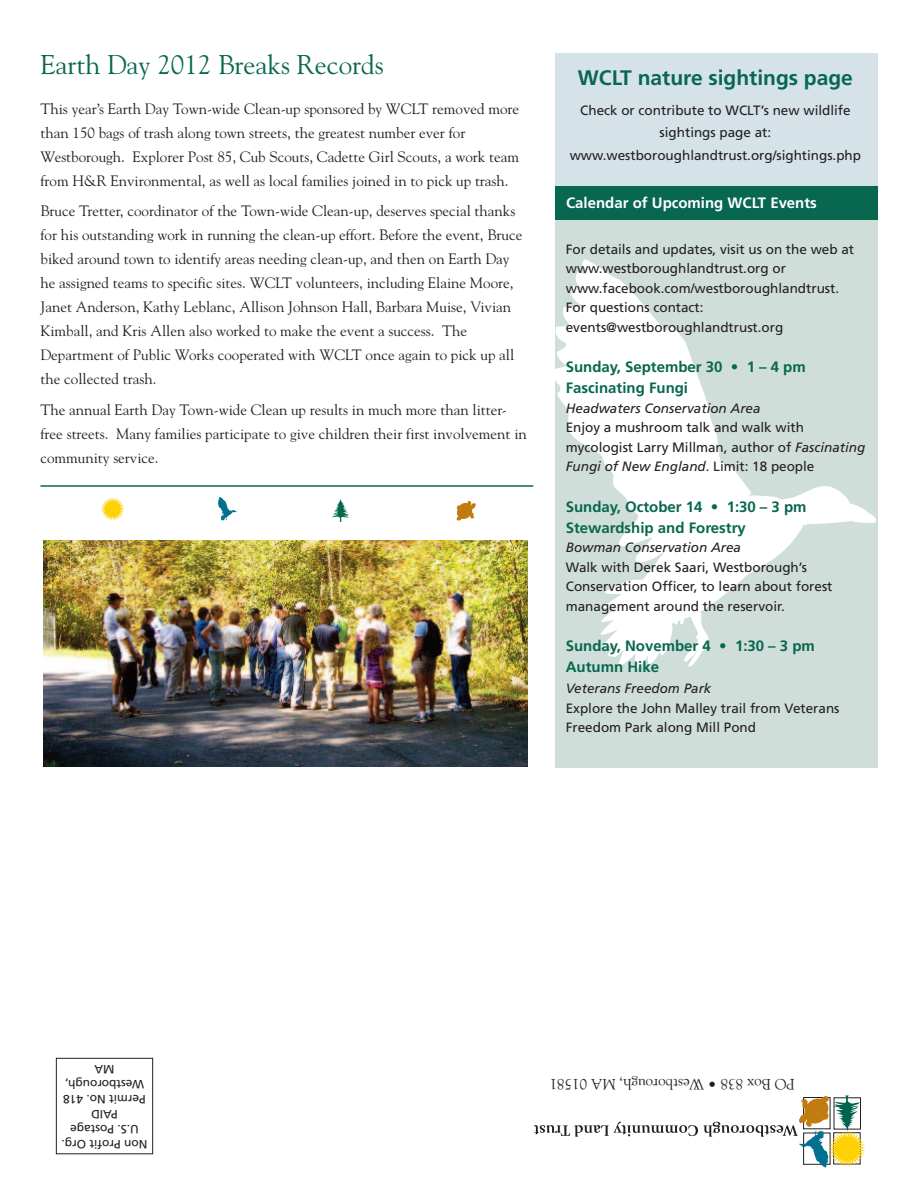
<style>
.page{position:relative;width:918px;height:1188px;background:#fff}
.page>*{position:absolute;margin:0;border:0;box-sizing:border-box;transform-origin:0 0}
.t1{font:27px "Goudy";color:#08674f}
.t2{font:700 21px "Frutiger";color:#08674f}
.t3{font:15px/24px "Goudy";color:#231f20}
.t4{font:700 15px/21px "Frutiger";color:#08674f}
.t5{font:700 15px "Frutiger";color:#fff}
.t6{font:13.5px/19.5px "Frutiger";color:#231f20}
.t7{font:italic 13.5px "Frutiger";color:#231f20}
.t8{font:12px/15px "Frutiger";color:#231f20;text-align:center}
.s1{font-style:italic}
</style>
<div class="page">
<div style="left:555px;top:54px;width:323px;height:713px;background:#d0ded9"></div>
<svg style="left:555px;top:260px;width:321px;height:410px"></svg>
<div style="left:555px;top:186px;width:322px;height:34px;background:#08674f"></div>
<svg style="left:534px;top:1095px;width:331px;height:73px"></svg>
<div style="left:56px;top:1058px;width:97px;height:96px;border:1px solid #231f20"></div>
<img style="left:43px;top:540px;width:485px;height:227px">
<hr style="left:40px;top:485px;width:493px;height:2px;background:#08674f">
<div style="left:555px;top:54px;width:322px;height:132px;background:#d5e3e9"></div>
<svg style="left:331px;top:499px;width:19px;height:23px"></svg>
<svg style="left:218px;top:497px;width:19px;height:24px"></svg>
<svg style="left:456px;top:501px;width:20px;height:20px"></svg>
<svg style="left:101px;top:498px;width:23px;height:23px"></svg>
<h1 class="t1" style="left:40px;top:49px;width:345px">Earth Day 2012 Breaks Records</h1>
<p class="t3" style="left:40px;top:96px;width:480px">This year’s Earth Day Town-wide Clean-up sponsored by WCLT removed more than 150 bags of trash along town streets, the greatest number ever for Westborough. Explorer Post 85, Cub Scouts, Cadette Girl Scouts, a work team from H&amp;R Environmental, as well as local families joined in to pick up trash.</p>
<p class="t3" style="left:40px;top:199px;width:483px">Bruce Tretter, coordinator of the Town-wide Clean-up, deserves special thanks for his outstanding work in running the clean-up effort. Before the event, Bruce biked around town to identify areas needing clean-up, and then on Earth Day he assigned teams to specific sites. WCLT volunteers, including Elaine Moore, Janet Anderson, Kathy Leblanc, Allison Johnson Hall, Barbara Muise, Vivian Kimball, and Kris Allen also worked to make the event a success. The Department of Public Works cooperated with WCLT once again to pick up all the collected trash.</p>
<p class="t3" style="left:41px;top:397px;width:488px">The annual Earth Day Town-wide Clean up results in much more than litter&shy;free streets. Many families participate to give children their first involvement in community service.</p>
<h2 class="t2" style="left:578px;top:69px;width:277px">WCLT nature sightings page</h2>
<p class="t6" style="left:570px;top:100px;width:293px;line-height:22.5px;text-align:center">Check or contribute to WCLT’s new wildlife sightings page at: www.westboroughlandtrust.org/sightings.php</p>
<p class="t5" style="left:566px;top:197px;width:252px">Calendar of Upcoming WCLT Events</p>
<p class="t6" style="left:566px;top:240px;width:290px">For details and updates, visit us on the web at www.westboroughlandtrust.org or www.facebook.com/westboroughlandtrust.<br>For questions contact: events@westboroughlandtrust.org</p>
<p class="t4" style="left:566px;top:358px;width:241px">Sunday, September 30 • 1 – 4 pm<br>Fascinating Fungi</p>
<p class="t7" style="left:566px;top:403px;width:196px">Headwaters Conservation Area</p>
<p class="t6" style="left:566px;top:419px;width:301px">Enjoy a mushroom talk and walk with mycologist Larry Millman, author of <span class="s1">Fascinating<br>Fungi of New England</span>. Limit: 18 people</p>
<p class="t4" style="left:566px;top:497px;width:242px">Sunday, October 14 • 1:30 – 3 pm<br>Stewardship and Forestry</p>
<p class="t7" style="left:566px;top:542px;width:177px">Bowman Conservation Area</p>
<p class="t6" style="left:566px;top:558px;width:268px">Walk with Derek Saari, Westborough’s<br>Conservation Officer, to learn about forest management around the reservoir.</p>
<p class="t4" style="left:566px;top:637px;width:251px">Sunday, November 4 • 1:30 – 3 pm<br>Autumn Hike</p>
<p class="t7" style="left:566px;top:683px;width:147px">Veterans Freedom Park</p>
<p class="t6" style="left:566px;top:699px;width:275px">Explore the John Malley trail from Veterans<br>Freedom Park along Mill Pond</p>
<p class="t8" style="left:147px;top:1151px;width:87px;rotate:-180deg">N o n orP tif O gr .<br>U oP. S . ga t s e<br>AP DI<br>mr eP t i N o 814.<br>W bt se o or ugh,<br>MA</p>
<p class="t3" style="left:795px;top:1096px;width:247px;rotate:-180deg">OP B xo 838 • W M, hguo r ob t s e A 18510</p>
</div>
